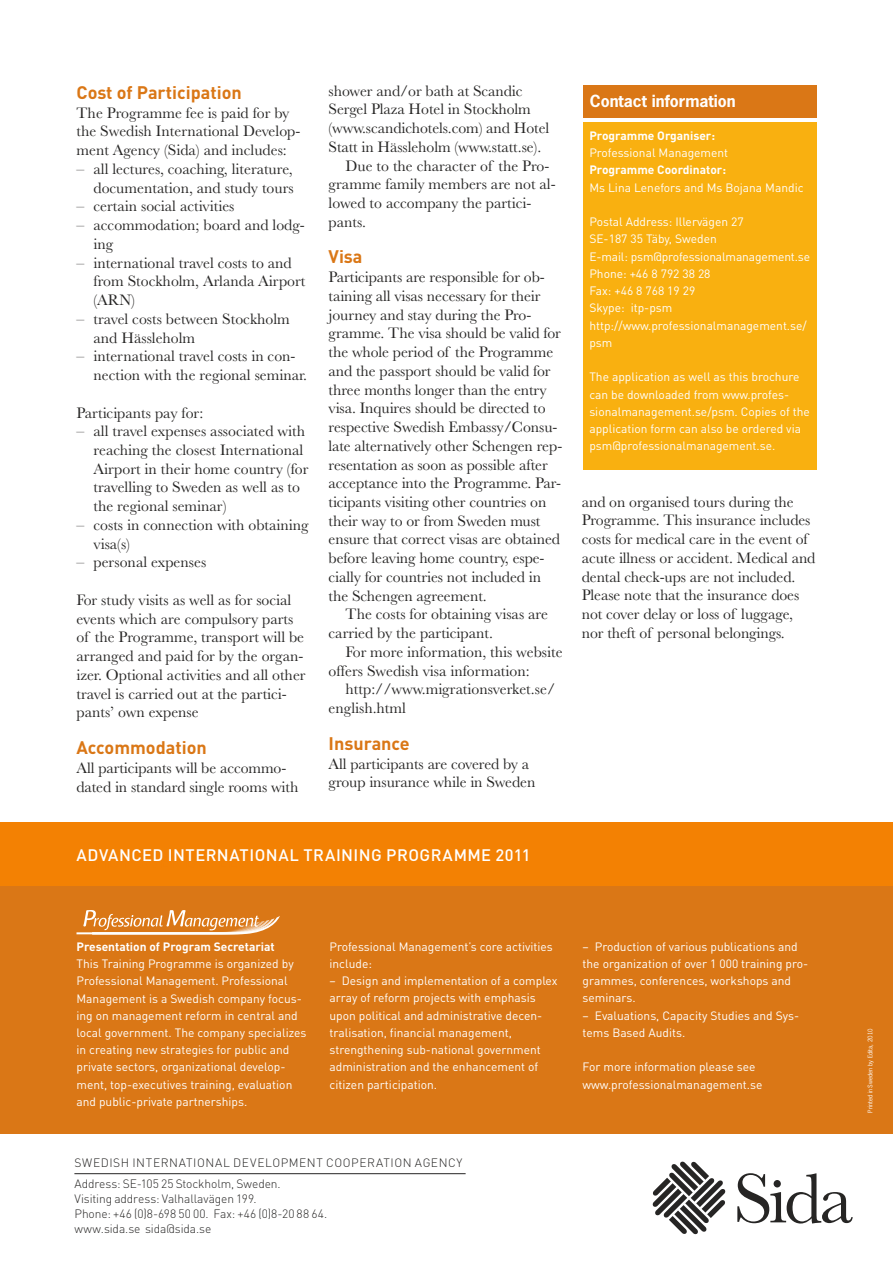
<style>
.page{position:relative;width:893px;height:1263px;background:#fff}
.page>*{position:absolute;margin:0;border:0;box-sizing:border-box;transform-origin:0 0}
.t1{font:700 18px "DIN Pro";color:#da7716}
.t2{font:500 16.5px "DIN Pro";letter-spacing:.025em;color:#fff}
.t3{font:15.75px/18.8px "Baskerville MT Std";letter-spacing:-.005em;color:#262524}
.t4{font:700 15.75px "News Gothic Std";color:#fff}
.t5{font:12px/17.2px "DIN Pro";color:#fff}
.t6{font:300 12px/15px "DIN Pro";letter-spacing:.005em;color:#262524}
.t7{font:300 12px/21px "DIN Pro";letter-spacing:.04em;color:#262524}
.t8{font:700 12px "DIN Pro";color:#fff}
.t9{font:6px "News Gothic Std";color:#fff}
</style>
<div class="page">
<div style="left:583px;top:123px;width:233px;height:347px;background:#f9b010"></div>
<div style="left:583px;top:85px;width:233px;height:33px;background:#da7716"></div>
<svg style="left:653px;top:1161px;width:73px;height:73px"></svg>
<svg style="left:737px;top:1173px;width:116px;height:50px"></svg>
<div style="left:0;top:886px;width:893px;height:248px;background:#da7716"></div>
<div style="left:0;top:822px;width:893px;height:64px;background:#f38103"></div>
<hr style="left:74px;top:1173px;width:392px;height:1px;background:#262524">
<svg style="left:76px;top:910px;width:204px;height:24px"></svg>
<p class="t1" style="left:76px;top:80px;width:167px">Cost of Participation</p>
<p class="t3" style="left:76px;top:103px;width:225px">The Programme fee is paid for by the Swedish International Develop&shy;ment Agency (Sida) and includes:</p>
<p class="t3" style="left:76px;top:159px;width:219px;text-align:right">– all lectures, coaching, literature, documentation, and study tours</p>
<p class="t3" style="left:76px;top:197px;width:159px">– certain social activities</p>
<p class="t3" style="left:94px;top:216px;width:213px;text-indent:-17px">– accommodation; board and lodg&shy;ing</p>
<p class="t3" style="left:94px;top:253px;width:213px;text-indent:-17px">– international travel costs to and from Stockholm, Arlanda Airport (ARN)</p>
<p class="t3" style="left:94px;top:309px;width:198px;text-indent:-17px">– travel costs between Stockholm and Hässleholm</p>
<p class="t3" style="left:94px;top:347px;width:215px;text-indent:-17px">– international travel costs in con&shy;nection with the regional seminar.</p>
<p class="t3" style="left:76px;top:403px;width:128px">Participants pay for:</p>
<p class="t3" style="left:94px;top:422px;width:216px;text-indent:-17px">– all travel expenses associated with reaching the closest International<br>Airport in their home country (for travelling to Sweden as well as to the regional seminar)</p>
<p class="t3" style="left:94px;top:515px;width:217px;text-indent:-17px">– costs in connection with obtaining visa(s)</p>
<p class="t3" style="left:76px;top:553px;width:131px">– personal expenses</p>
<p class="t3" style="left:76px;top:590px;width:231px">For study visits as well as for social events which are compulsory parts of the Programme, transport will be arranged and paid for by the organ&shy;izer. Optional activities and all other travel is carried out at the partici&shy;pants’ own expense</p>
<p class="t1" style="left:76px;top:735px;width:132px">Accommodation</p>
<p class="t3" style="left:76px;top:758px;width:223px">All participants will be accommo&shy;dated in standard single rooms with</p>
<p class="t3" style="left:329px;top:81px;width:195px">shower and/or bath at Scandic</p>
<p class="t3" style="left:329px;top:100px;width:204px">Sergel Plaza Hotel in Stockholm</p>
<p class="t3" style="left:329px;top:119px;width:222px">(www.scandichotels.com) and Hotel</p>
<p class="t3" style="left:329px;top:137px;width:214px">Statt in Hässleholm (www.statt.se).</p>
<p class="t3" style="left:346px;top:156px;width:205px">Due to the character of the Pro-</p>
<p class="t3" style="left:329px;top:175px;width:229px">gramme family members are not al-</p>
<p class="t3" style="left:329px;top:194px;width:204px">lowed to accompany the partici-</p>
<p class="t3" style="left:329px;top:212px;width:39px">pants.</p>
<p class="t1" style="left:329px;top:245px;width:36px">Visa</p>
<p class="t3" style="left:329px;top:268px;width:235px">Participants are responsible for ob&shy;taining all visas necessary for their journey and stay during the Pro&shy;gramme. The visa should be valid for the whole period of the Programme and the passport should be valid for three months longer than the entry visa. Inquires should be directed to respective Swedish Embassy/Consu&shy;late alternatively other Schengen rep&shy;resentation as soon as possible after acceptance into the Programme. Par&shy;ticipants visiting other countries on their way to or from Sweden must ensure that correct visas are obtained before leaving home country, espe&shy;cially for countries not included in the Schengen agreement.</p>
<p class="t3" style="left:329px;top:605px;width:221px;text-indent:17px">The costs for obtaining visas are carried by the participant.</p>
<p class="t3" style="left:329px;top:642px;width:236px;text-indent:17px">For more information, this website offers Swedish visa information:</p>
<p class="t3" style="left:329px;top:680px;width:228px;text-indent:17px">http://www.migrationsverket.se/ english.html</p>
<p class="t1" style="left:329px;top:731px;width:83px">Insurance</p>
<p class="t3" style="left:329px;top:754px;width:208px">All participants are covered by a group insurance while in Sweden</p>
<p class="t4" style="left:590px;top:91px;width:147px">Contact information</p>
<p class="t8" style="left:589px;top:127px;width:127px">Programme Organiser:</p>
<p class="t5" style="left:589px;top:144px;width:140px">Professional Management</p>
<p class="t8" style="left:589px;top:162px;width:138px">Programme Coordinator:</p>
<p class="t5" style="left:589px;top:178px;width:216px">Ms Lina Lenefors and Ms Bojana Mandic</p>
<p class="t5" style="left:589px;top:213px;width:222px">Postal Address: Illervägen 27<br>SE-187 35 Täby, Sweden<br>E-mail: psm@professionalmanagement.se<br>Phone: +46 8 792 38 28<br>Fax: +46 8 768 19 29<br>Skype: itp-psm http://www.professionalmanagement.se/ psm</p>
<p class="t5" style="left:589px;top:368px;width:222px">The application as well as this brochure can be downloaded from www.profes&shy;sionalmanagement.se/psm. Copies of the application form can also be ordered via psm@professionalmanagement.se.</p>
<p class="t3" style="left:582px;top:492px;width:235px">and on organised tours during the Programme. This insurance includes costs for medical care in the event of acute illness or accident. Medical and dental check-ups are not included.<br>Please note that the insurance does not cover delay or loss of luggage, nor theft of personal belongings.</p>
<p class="t2" style="left:77px;top:843px;width:456px">ADVANCED INTERNATIONAL TRAI NI NG PROGRAMME 2011</p>
<p class="t2" style="left:74px;top:851px;width:307px">WI ND POWER DEVELOPMENT AND USE</p>
<p class="t8" style="left:76px;top:938px;width:200px">Presentation of Program Secretariat</p>
<p class="t5" style="left:76px;top:954px;width:232px">This Training Programme is organized by Professional Management. Professional Management is a Swedish company focus&shy;ing on management reform in central and local government. The company specializes in creating new strategies for public and private sectors, organizational develop&shy;ment, top-executives training, evaluation and public-private partnerships.</p>
<p class="t5" style="left:330px;top:937px;width:225px">Professional Management’s core activities include:</p>
<p class="t5" style="left:330px;top:972px;width:229px">– Design and implementation of a complex array of reform projects with emphasis upon political and administrative decen&shy;tralisation, financial management, strengthening sub-national government administration and the enhancement of citizen participation.</p>
<p class="t7" style="left:74px;top:1152px;width:389px">SWEDISH INTERNATIONAL DEVELOPMENT COOPERATION AGENCY<br>Address: SE-105 25 Stockholm, Sweden.</p>
<p class="t6" style="left:74px;top:1191px;width:254px">Visiting address: Valhallavägen 199.<br>Phone: +46 (0)8-698 50 00. Fax: +46 (0)8-20 88 64. www.sida.se sida@sida.se</p>
<p class="t5" style="left:583px;top:937px;width:227px">– Production of various publications and the organization of over 1 000 training pro&shy;grammes, conferences, workshops and seminars.</p>
<p class="t5" style="left:583px;top:1006px;width:218px">– Evaluations, Capacity Studies and Sys&shy;tems Based Audits.</p>
<p class="t5" style="left:583px;top:1058px;width:181px">For more information please see www.professionalmanagement.se</p>
<p class="t9" style="left:866px;top:1113px;width:86px;rotate:-90deg">Printed in Sweden by Edita, 2010</p>
</div>
